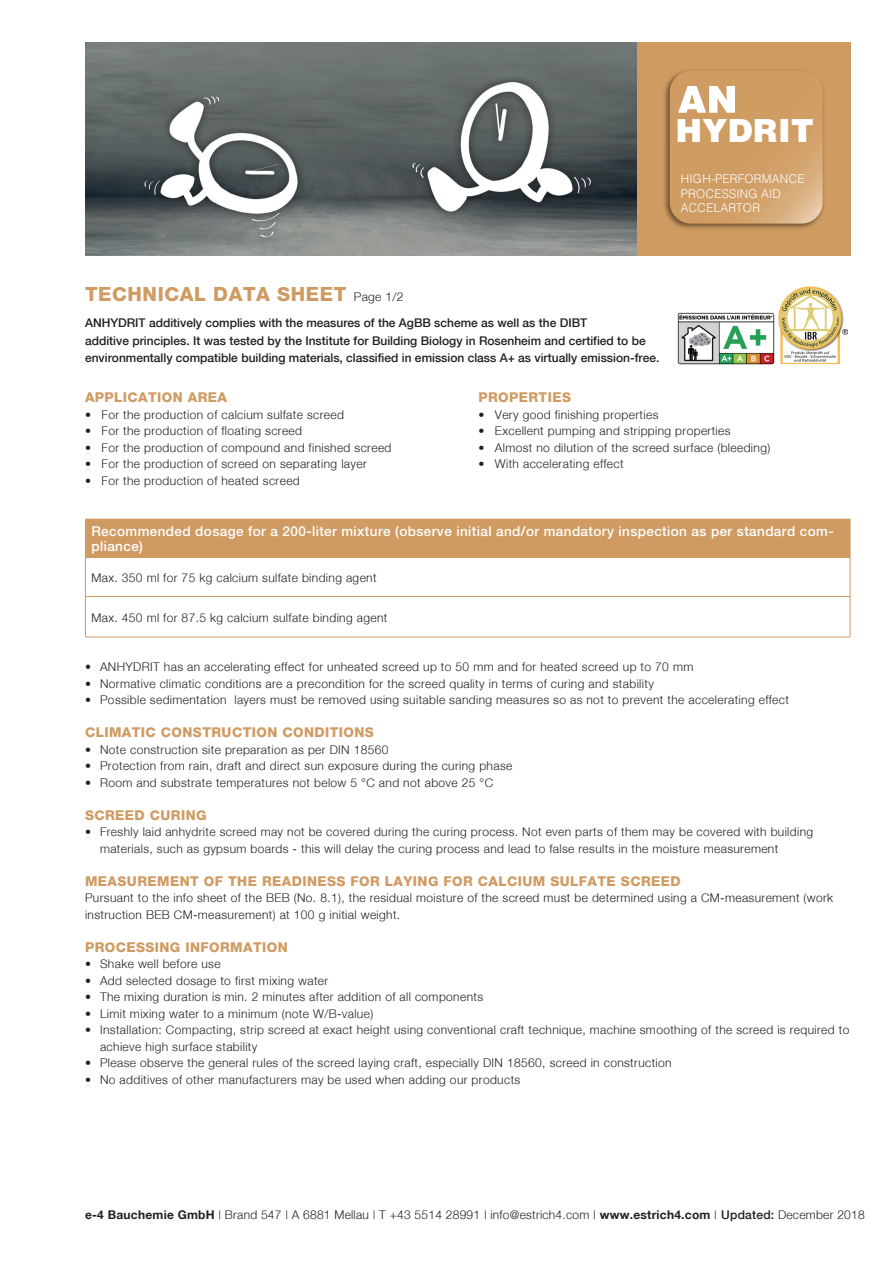
<style>
.page{position:relative;width:893px;height:1263px;background:#fff}
.page>*{position:absolute;margin:0;border:0;box-sizing:border-box;transform-origin:0 0}
.t1{font:900 32.4px "Helvetica";color:#fff}
.t2{font:800 19.5px "Helvetica Neue";letter-spacing:.03em;color:#cf9b62}
.t3{font:800 13.5px "Helvetica Neue";letter-spacing:.03em;color:#cf9b62}
.t4{font:500 13.5px/15px "Helvetica Neue";letter-spacing:.03em;color:#fff}
.t5{font:300 12px/16.5px "Helvetica Neue";letter-spacing:.03em;color:#231f20}
.t6{font:500 12px "Helvetica Neue";color:#231f20}
.t7{font:300 12px/14.4px "Helvetica";color:#fff}
.s1{font-weight:300;font-size:12px;color:#231f20}
.s2{font-weight:700}
.s3{font-weight:500}
</style>
<div class="page">
<img style="left:85px;top:43px;width:552px;height:213px">
<div style="left:637px;top:43px;width:213px;height:213px;background:#cf9b62"></div>
<img style="left:664px;top:70px;width:160px;height:159px">
<svg style="left:670px;top:71px;width:153px;height:153px"></svg>
<div style="left:85px;top:519px;width:765px;height:38px;background:#cf9b62"></div>
<hr style="left:850px;top:519px;width:1px;height:38px;background:#cf9b62">
<hr style="left:85px;top:557px;width:765px;height:1px;background:#cf9b62">
<hr style="left:85px;top:558px;width:1px;height:38px;background:#cf9b62">
<hr style="left:850px;top:558px;width:1px;height:38px;background:#cf9b62">
<hr style="left:85px;top:596px;width:765px;height:1px;background:#cf9b62">
<hr style="left:85px;top:597px;width:1px;height:40px;background:#cf9b62">
<hr style="left:850px;top:597px;width:1px;height:40px;background:#cf9b62">
<hr style="left:85px;top:637px;width:765px;height:1px;background:#cf9b62">
<img style="left:677px;top:312px;width:97px;height:53px">
<img style="left:778px;top:286px;width:69px;height:78px">
<p class="t1" style="left:676px;top:111px;width:140px">HYDRIT</p>
<p class="t7" style="left:681px;top:172px;width:125px">HIGH-PERFORMANCE<br>PROCESSING AID<br>ACCELARTOR</p>
<p class="t2" style="left:85px;top:283px;width:320px">TECHNICAL DATA SHEET <span class="s1">Page 1/2</span></p>
<p class="t6" style="left:85px;top:316px;width:504px">ANHYDRIT additively complies with the measures of the AgBB scheme as well as the DIBT</p>
<p class="t6" style="left:85px;top:333px;width:562px">additive principles. It was tested by the Institute for Building Biology in Rosenheim and certified to be</p>
<p class="t6" style="left:85px;top:351px;width:576px">environmentally compatible building materials, classified in emission class A+ as virtually emission-free.</p>
<p class="t3" style="left:85px;top:390px;width:144px">APPLICATION AREA</p>
<p class="t5" style="left:85px;top:406px;width:260px">• For the production of calcium sulfate screed</p>
<p class="t5" style="left:85px;top:423px;width:219px">• For the production of floating screed</p>
<p class="t5" style="left:85px;top:439px;width:308px">• For the production of compound and finished screed</p>
<p class="t5" style="left:85px;top:456px;width:283px">• For the production of screed on separating layer</p>
<p class="t5" style="left:85px;top:472px;width:216px">• For the production of heated screed</p>
<p class="t3" style="left:478px;top:390px;width:94px">PROPERTIES</p>
<p class="t5" style="left:478px;top:406px;width:182px">• Very good finishing properties</p>
<p class="t5" style="left:478px;top:423px;width:254px">• Excellent pumping and stripping properties</p>
<p class="t5" style="left:478px;top:439px;width:293px">• Almost no dilution of the screed surface (bleeding)</p>
<p class="t5" style="left:478px;top:456px;width:147px">• With accelerating effect</p>
<p class="t4" style="left:91px;top:524px;width:744px">Recommended dosage for a 200-liter mixture (observe initial and/or mandatory inspection as per standard com&shy;pliance)</p>
<p class="t5" style="left:91px;top:569px;width:287px">Max. 350 ml for 75 kg calcium sulfate binding agent</p>
<p class="t5" style="left:91px;top:609px;width:297px">Max. 450 ml for 87.5 kg calcium sulfate binding agent</p>
<p class="t5" style="left:85px;top:658px;width:610px">• ANHYDRIT has an accelerating effect for unheated screed up to 50 mm and for heated screed up to 70 mm</p>
<p class="t5" style="left:85px;top:675px;width:570px">• Normative climatic conditions are a precondition for the screed quality in terms of curing and stability</p>
<p class="t5" style="left:85px;top:691px;width:705px">• Possible sedimentation layers must be removed using suitable sanding measures so as not to prevent the accelerating effect</p>
<p class="t3" style="left:85px;top:724px;width:290px">CLIMATIC CONSTRUCTION CONDITIONS</p>
<p class="t5" style="left:85px;top:741px;width:305px">• Note construction site preparation as per DIN 18560</p>
<p class="t5" style="left:85px;top:757px;width:429px">• Protection from rain, draft and direct sun exposure during the curing phase</p>
<p class="t5" style="left:85px;top:774px;width:410px">• Room and substrate temperatures not below 5 °C and not above 25 °C</p>
<p class="t3" style="left:85px;top:807px;width:123px">SCREED CURING</p>
<p class="t5" style="left:85px;top:823px;width:730px">• Freshly laid anhydrite screed may not be covered during the curing process. Not even parts of them may be covered with building</p>
<p class="t5" style="left:100px;top:840px;width:680px">materials, such as gypsum boards - this will delay the curing process and lead to false results in the moisture measurement</p>
<p class="t3" style="left:85px;top:873px;width:597px">MEASUREMENT OF THE READINESS FOR LAYING FOR CALCIUM SULFATE SCREED</p>
<p class="t5" style="left:85px;top:889px;width:750px">Pursuant to the info sheet of the BEB (No. 8.1), the residual moisture of the screed must be determined using a CM-measurement (work instruction BEB CM-measurement) at 100 g initial weight.</p>
<p class="t3" style="left:85px;top:939px;width:204px">PROCESSING INFORMATION</p>
<p class="t5" style="left:85px;top:955px;width:137px">• Shake well before use</p>
<p class="t5" style="left:85px;top:972px;width:245px">• Add selected dosage to first mixing water</p>
<p class="t5" style="left:85px;top:988px;width:400px">• The mixing duration is min. 2 minutes after addition of all components</p>
<p class="t5" style="left:85px;top:1005px;width:290px">• Limit mixing water to a minimum (note W/B-value)</p>
<p class="t5" style="left:85px;top:1021px;width:766px">• Installation: Compacting, strip screed at exact height using conventional craft technique, machine smoothing of the screed is required to</p>
<p class="t5" style="left:100px;top:1038px;width:159px">achieve high surface stability</p>
<p class="t5" style="left:85px;top:1054px;width:588px">• Please observe the general rules of the screed laying craft, especially DIN 18560, screed in construction</p>
<p class="t5" style="left:85px;top:1071px;width:437px">• No additives of other manufacturers may be used when adding our products</p>
<p class="t5" style="left:85px;top:1206px;width:781px"><span class="s2">e-4 Bauchemie GmbH</span> | Brand 547 | A 6881 Mellau | T +43 5514 28991 | info@estrich4.com | <span class="s2">www.estrich4.com</span> | <span class="s3">Updated:</span> December 2018</p>
</div>
